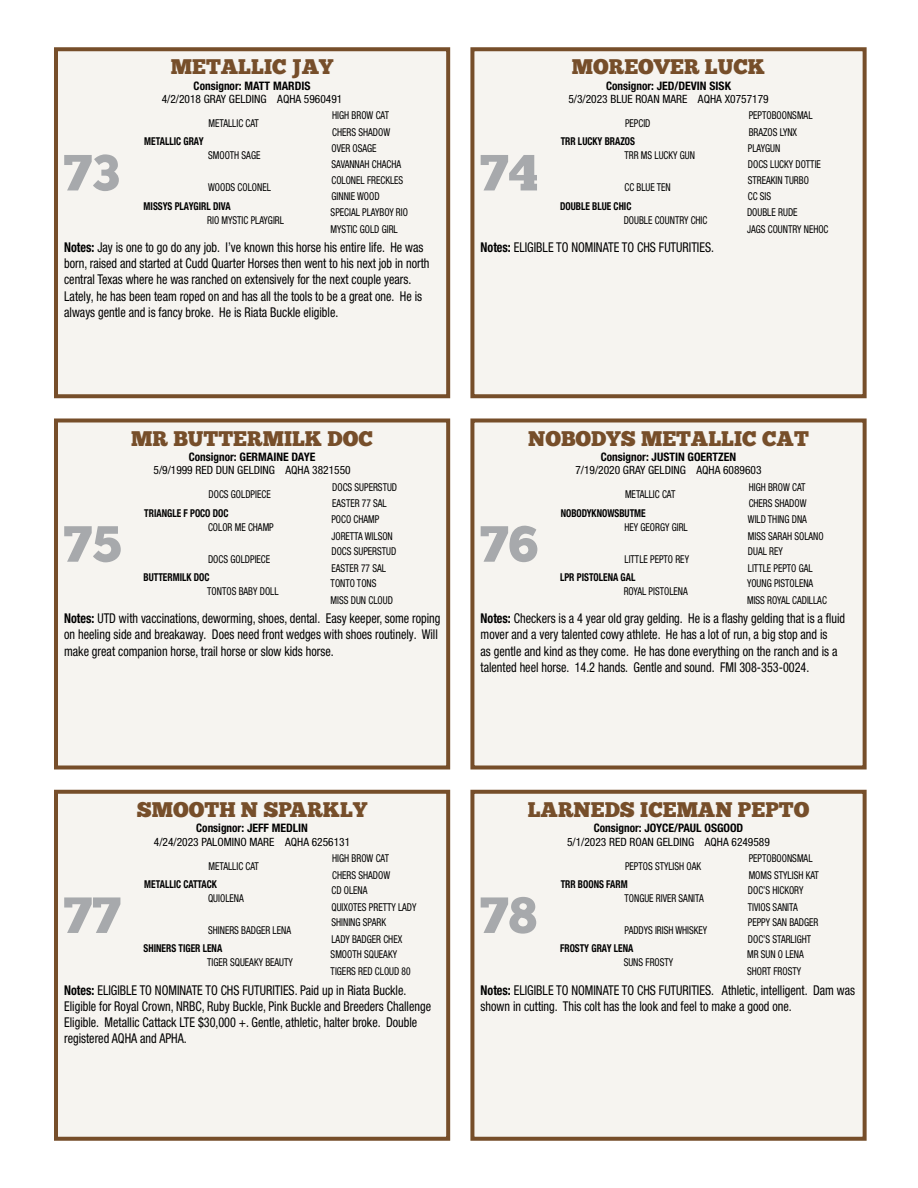
<style>
.page{position:relative;width:918px;height:1188px;background:#fff}
.page>*{position:absolute;margin:0;border:0;box-sizing:border-box;transform-origin:0 0}
.t1{font:50.85px "Chunk Five";color:#a7a9ac}
.t2{font:21.15px "Chunk Five";color:#764e2a}
.t3{font:condensed 13.5px/16.2px "Helvetica Neue LT Pro";color:#000;scale:.9 1}
.t4{font:700 condensed 11.7px "Helvetica Neue LT Pro";color:#000;scale:.96 1}
.t5{font:condensed 11.4px "Helvetica Neue LT Pro";color:#000}
.t6{font:condensed 10.8px/16.8px "Helvetica Neue LT Pro";color:#000;scale:.87 1}
.t7{font:700 condensed 10.8px "Helvetica Neue LT Pro";color:#000;scale:.87 1}
.s1{font-weight:700}
</style>
<div class="page">
<div style="left:56px;top:49px;width:392px;height:347px;background:#f6f4f0"></div>
<div style="left:54px;top:47px;width:396px;height:351px;border:4px solid #764e2a"></div>
<div style="left:472px;top:49px;width:393px;height:347px;background:#f6f4f0"></div>
<div style="left:470px;top:47px;width:397px;height:351px;border:4px solid #764e2a"></div>
<div style="left:56px;top:420px;width:392px;height:348px;background:#f6f4f0"></div>
<div style="left:54px;top:418px;width:396px;height:351px;border:4px solid #764e2a"></div>
<div style="left:472px;top:420px;width:393px;height:348px;background:#f6f4f0"></div>
<div style="left:470px;top:418px;width:397px;height:351px;border:4px solid #764e2a"></div>
<div style="left:56px;top:792px;width:392px;height:347px;background:#f6f4f0"></div>
<div style="left:54px;top:790px;width:396px;height:351px;border:4px solid #764e2a"></div>
<div style="left:472px;top:792px;width:393px;height:347px;background:#f6f4f0"></div>
<div style="left:470px;top:790px;width:397px;height:351px;border:4px solid #764e2a"></div>
<h1 class="t1" style="left:63px;top:149px;width:58px">73</h1>
<h2 class="t2" style="left:171px;top:57px;width:164px">METALLIC JAY</h2>
<p class="t4" style="left:194px;top:79px;width:123px">Consignor: MATT MARDIS</p>
<p class="t5" style="left:162px;top:92px;width:182px">4/2/2018 GRAY GELDING AQHA 5960491</p>
<p class="t6" style="left:209px;top:115px;width:59px">METALLIC CAT</p>
<p class="t6" style="left:332px;top:107px;width:68px">HIGH BROW CAT<br>CHERS SHADOW</p>
<p class="t6" style="left:208px;top:147px;width:62px">SMOOTH SAGE</p>
<p class="t6" style="left:331px;top:139px;width:82px">OVER OSAGE<br>SAVANNAH CHACHA</p>
<p class="t7" style="left:144px;top:199px;width:102px">MISSYS PLAYGIRL DIVA</p>
<p class="t7" style="left:144px;top:135px;width:70px">METALLIC GRAY</p>
<p class="t6" style="left:208px;top:179px;width:74px">WOODS COLONEL</p>
<p class="t6" style="left:331px;top:171px;width:84px">COLONEL FRECKLES<br>GINNIE WOOD</p>
<p class="t6" style="left:207px;top:211px;width:90px">RIO MYSTIC PLAYGIRL</p>
<p class="t6" style="left:331px;top:204px;width:90px">SPECIAL PLAYBOY RIO<br>MYSTIC GOLD GIRL</p>
<p class="t3" style="left:64px;top:239px;width:408px"><span class="s1">Notes:</span> Jay is one to go do any job. I’ve known this horse his entire life. He was born, raised and started at Cudd Quarter Horses then went to his next job in north central Texas where he was ranched on extensively for the next couple years.<br>Lately, he has been team roped on and has all the tools to be a great one. He is always gentle and is fancy broke. He is Riata Buckle eligible.</p>
<h1 class="t1" style="left:480px;top:149px;width:60px">74</h1>
<h2 class="t2" style="left:572px;top:57px;width:195px">MOREOVER LUCK</h2>
<p class="t4" style="left:606px;top:79px;width:132px">Consignor: JED/DEVIN SISK</p>
<p class="t5" style="left:568px;top:92px;width:202px">5/3/2023 BLUE ROAN MARE AQHA X0757179</p>
<p class="t6" style="left:625px;top:115px;width:31px">PEPCID</p>
<p class="t6" style="left:749px;top:107px;width:75px">PEPTOBOONSMAL<br>BRAZOS LYNX</p>
<p class="t6" style="left:625px;top:147px;width:82px">TRR MS LUCKY GUN</p>
<p class="t6" style="left:748px;top:139px;width:86px">PLAYGUN<br>DOCS LUCKY DOTTIE</p>
<p class="t7" style="left:560px;top:199px;width:84px">DOUBLE BLUE CHIC</p>
<p class="t7" style="left:561px;top:135px;width:87px">TRR LUCKY BRAZOS</p>
<p class="t6" style="left:625px;top:179px;width:55px">CC BLUE TEN</p>
<p class="t6" style="left:748px;top:171px;width:72px">STREAKIN TURBO<br>CC SIS</p>
<p class="t6" style="left:624px;top:211px;width:98px">DOUBLE COUNTRY CHIC</p>
<p class="t6" style="left:747px;top:204px;width:95px">DOUBLE RUDE<br>JAGS COUNTRY NEHOC</p>
<p class="t3" style="left:481px;top:239px;width:261px"><span class="s1">Notes:</span> ELIGIBLE TO NOMINATE TO CHS FUTURITIES.</p>
<h1 class="t1" style="left:63px;top:520px;width:60px">75</h1>
<h2 class="t2" style="left:131px;top:428px;width:243px">MR BUTTERMILK DOC</h2>
<p class="t4" style="left:189px;top:450px;width:134px">Consignor: GERMAINE DAYE</p>
<p class="t5" style="left:154px;top:464px;width:199px">5/9/1999 RED DUN GELDING AQHA 3821550</p>
<p class="t6" style="left:209px;top:486px;width:73px">DOCS GOLDPIECE</p>
<p class="t6" style="left:332px;top:478px;width:76px">DOCS SUPERSTUD<br>EASTER 77 SAL</p>
<p class="t6" style="left:208px;top:518px;width:77px">COLOR ME CHAMP</p>
<p class="t6" style="left:331px;top:510px;width:72px">POCO CHAMP<br>JORETTA WILSON</p>
<p class="t7" style="left:144px;top:571px;width:77px">BUTTERMILK DOC</p>
<p class="t7" style="left:144px;top:506px;width:98px">TRIANGLE F POCO DOC</p>
<p class="t6" style="left:208px;top:550px;width:73px">DOCS GOLDPIECE</p>
<p class="t6" style="left:331px;top:543px;width:76px">DOCS SUPERSTUD<br>EASTER 77 SAL</p>
<p class="t6" style="left:207px;top:583px;width:84px">TONTOS BABY DOLL</p>
<p class="t6" style="left:331px;top:575px;width:73px">TONTO TONS<br>MISS DUN CLOUD</p>
<p class="t3" style="left:64px;top:610px;width:420px"><span class="s1">Notes:</span> UTD with vaccinations, deworming, shoes, dental. Easy keeper, some roping on heeling side and breakaway. Does need front wedges with shoes routinely. Will make great companion horse, trail horse or slow kids horse.</p>
<h2 class="t2" style="left:528px;top:428px;width:282px">NOBODYS METALLIC CAT</h2>
<p class="t4" style="left:601px;top:450px;width:142px">Consignor: JUSTIN GOERTZEN</p>
<p class="t5" style="left:576px;top:464px;width:188px">7/19/2020 GRAY GELDING AQHA 6089603</p>
<h1 class="t1" style="left:480px;top:520px;width:60px">76</h1>
<p class="t6" style="left:625px;top:486px;width:59px">METALLIC CAT</p>
<p class="t6" style="left:749px;top:478px;width:68px">HIGH BROW CAT<br>CHERS SHADOW</p>
<p class="t6" style="left:625px;top:518px;width:74px">HEY GEORGY GIRL</p>
<p class="t6" style="left:748px;top:510px;width:89px">WILD THING DNA<br>MISS SARAH SOLANO</p>
<p class="t7" style="left:560px;top:571px;width:88px">LPR PISTOLENA GAL</p>
<p class="t7" style="left:561px;top:506px;width:99px">NOBODYKNOWSBUTME</p>
<p class="t6" style="left:625px;top:550px;width:76px">LITTLE PEPTO REY</p>
<p class="t6" style="left:748px;top:543px;width:76px">DUAL REY<br>LITTLE PEPTO GAL</p>
<p class="t6" style="left:624px;top:583px;width:75px">ROYAL PISTOLENA</p>
<p class="t6" style="left:747px;top:575px;width:93px">YOUNG PISTOLENA<br>MISS ROYAL CADILLAC</p>
<p class="t3" style="left:481px;top:610px;width:407px"><span class="s1">Notes:</span> Checkers is a 4 year old gray gelding. He is a flashy gelding that is a fluid mover and a very talented cowy athlete. He has a lot of run, a big stop and is<br>as gentle and kind as they come. He has done everything on the ranch and is a talented heel horse. 14.2 hands. Gentle and sound. FMI 308-353-0024.</p>
<h1 class="t1" style="left:63px;top:892px;width:59px">77</h1>
<h2 class="t2" style="left:137px;top:800px;width:232px">SMOOTH N SPARKLY</h2>
<p class="t4" style="left:196px;top:821px;width:118px">Consignor: JEFF MEDLIN</p>
<p class="t5" style="left:154px;top:835px;width:198px">4/24/2023 PALOMINO MARE AQHA 6256131</p>
<p class="t6" style="left:209px;top:857px;width:59px">METALLIC CAT</p>
<p class="t6" style="left:332px;top:850px;width:68px">HIGH BROW CAT<br>CHERS SHADOW</p>
<p class="t6" style="left:208px;top:889px;width:43px">QUIOLENA</p>
<p class="t6" style="left:331px;top:882px;width:99px">CD OLENA<br>QUIXOTES PRETTY LADY</p>
<p class="t7" style="left:144px;top:942px;width:92px">SHINERS TIGER LENA</p>
<p class="t7" style="left:144px;top:878px;width:85px">METALLIC CATTACK</p>
<p class="t6" style="left:208px;top:922px;width:97px">SHINERS BADGER LENA</p>
<p class="t6" style="left:331px;top:914px;width:83px">SHINING SPARK<br>LADY BADGER CHEX</p>
<p class="t6" style="left:207px;top:954px;width:100px">TIGER SQUEAKY BEAUTY</p>
<p class="t6" style="left:331px;top:946px;width:94px">SMOOTH SQUEAKY<br>TIGERS RED CLOUD 80</p>
<p class="t3" style="left:64px;top:982px;width:409px"><span class="s1">Notes:</span> ELIGIBLE TO NOMINATE TO CHS FUTURITIES. Paid up in Riata Buckle.<br>Eligible for Royal Crown, NRBC, Ruby Buckle, Pink Buckle and Breeders Challenge Eligible. Metallic Cattack LTE $30,000 +. Gentle, athletic, halter broke. Double registered AQHA and APHA.</p>
<h2 class="t2" style="left:528px;top:800px;width:283px">LARNEDS ICEMAN PEPTO</h2>
<p class="t4" style="left:594px;top:821px;width:157px">Consignor: JOYCE/PAUL OSGOOD</p>
<p class="t5" style="left:567px;top:835px;width:204px">5/1/2023 RED ROAN GELDING AQHA 6249589</p>
<h1 class="t1" style="left:480px;top:892px;width:59px">78</h1>
<p class="t6" style="left:625px;top:857px;width:89px">PEPTOS STYLISH OAK</p>
<p class="t6" style="left:749px;top:850px;width:82px">PEPTOBOONSMAL<br>MOMS STYLISH KAT</p>
<p class="t6" style="left:625px;top:889px;width:93px">TONGUE RIVER SANITA</p>
<p class="t6" style="left:748px;top:882px;width:65px">DOC’S HICKORY<br>TIVIOS SANITA</p>
<p class="t7" style="left:560px;top:942px;width:86px">FROSTY GRAY LENA</p>
<p class="t7" style="left:561px;top:878px;width:78px">TRR BOONS FARM</p>
<p class="t6" style="left:625px;top:922px;width:97px">PADDYS IRISH WHISKEY</p>
<p class="t6" style="left:748px;top:914px;width:83px">PEPPY SAN BADGER<br>DOC’S STARLIGHT</p>
<p class="t6" style="left:624px;top:954px;width:58px">SUNS FROSTY</p>
<p class="t6" style="left:747px;top:946px;width:67px">MR SUN O LENA<br>SHORT FROSTY</p>
<p class="t3" style="left:481px;top:982px;width:418px"><span class="s1">Notes:</span> ELIGIBLE TO NOMINATE TO CHS FUTURITIES. Athletic, intelligent. Dam was shown in cutting. This colt has the look and feel to make a good one.</p>
</div>
